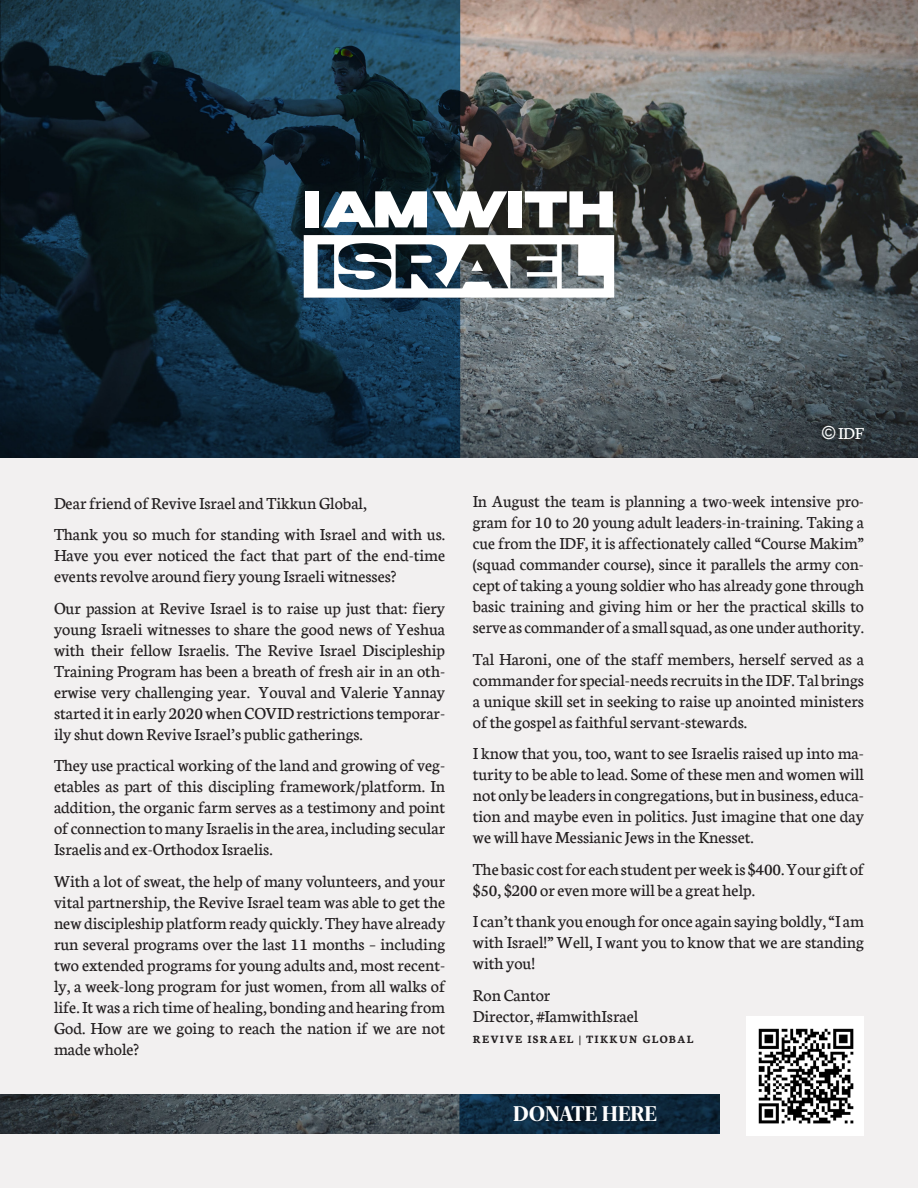
<style>
.page{position:relative;width:918px;height:1188px;background:#f2f0f0}
.page>*{position:absolute;margin:0;border:0;box-sizing:border-box;transform-origin:0 0}
.t1{font:700 21px "New York Extra Large";color:#fff;scale:.95 1}
.t2{font:18px/21px "Neuton";color:#231f20;text-align:justify}
.t3{font:18px "Neuton";color:#fff}
.t4{font:700 12px "Neuton";letter-spacing:.1em;color:#231f20}
.s1{font-family:"Arial"}
</style>
<div class="page">
<img style="left:0;top:0;width:918px;height:458px">
<img style="left:0;top:0;width:1px;height:298px">
<div style="left:747px;top:1016px;width:117px;height:119px;background:#fff"></div>
<img style="left:758px;top:1028px;width:96px;height:96px">
<svg style="left:304px;top:235px;width:310px;height:63px"></svg>
<div style="left:305px;top:191px;width:14px;height:36px;background:#fff"></div>
<svg style="left:323px;top:191px;width:184px;height:36px"></svg>
<div style="left:509px;top:191px;width:13px;height:36px;background:#fff"></div>
<svg style="left:525px;top:191px;width:88px;height:36px"></svg>
<img style="left:0;top:1094px;width:720px;height:40px">
<p class="t2" style="left:54px;top:492px;width:314px">Dear friend of Revive Israel and Tikkun Global,</p>
<p class="t2" style="left:54px;top:524px;width:393px">Thank you so much for standing with Israel and with us.<br>Have you ever noticed the fact that part of the end-time events revolve around fiery young Israeli witnesses?</p>
<p class="t2" style="left:54px;top:597px;width:393px">Our passion at Revive Israel is to raise up just that: fiery young Israeli witnesses to share the good news of Yeshua with their fellow Israelis. The Revive Israel Discipleship Training Program has been a breath of fresh air in an oth&shy;erwise very challenging year. Youval and Valerie Yannay started it in early 2020 when COVID restrictions temporar&shy;ily shut down Revive Israel’s public gatherings.</p>
<p class="t2" style="left:54px;top:755px;width:393px">They use practical working of the land and growing of veg&shy;etables as part of this discipling framework/platform. In addition, the organic farm serves as a testimony and point of connection to many Israelis in the area, including secular Israelis and ex-Orthodox Israelis.</p>
<p class="t2" style="left:54px;top:870px;width:393px">With a lot of sweat, the help of many volunteers, and your vital partnership, the Revive Israel team was able to get the new discipleship platform ready quickly. They have already run several programs over the last 11 months – including two extended programs for young adults and, most recent&shy;ly, a week-long program for just women, from all walks of life. It was a rich time of healing, bonding and hearing from God. How are we going to reach the nation if we are not made whole?</p>
<p class="t3" style="left:822px;top:424px;width:43px"><span class="s1">©</span> IDF</p>
<p class="t2" style="left:473px;top:491px;width:393px">In August the team is planning a two-week intensive pro&shy;gram for 10 to 20 young adult leaders-in-training. Taking a cue from the IDF, it is affectionately called “Course Makim” (squad commander course), since it parallels the army con&shy;cept of taking a young soldier who has already gone through basic training and giving him or her the practical skills to serve as commander of a small squad, as one under authority.</p>
<p class="t2" style="left:473px;top:648px;width:393px">Tal Haroni, one of the staff members, herself served as a commander for special-needs recruits in the IDF. Tal brings a unique skill set in seeking to raise up anointed ministers of the gospel as faithful servant-stewards.</p>
<p class="t2" style="left:473px;top:743px;width:393px">I know that you, too, want to see Israelis raised up into ma&shy;turity to be able to lead. Some of these men and women will not only be leaders in congregations, but in business, educa&shy;tion and maybe even in politics. Just imagine that one day we will have Messianic Jews in the Knesset.</p>
<p class="t2" style="left:473px;top:858px;width:393px">The basic cost for each student per week is $400. Your gift of $50, $200 or even more will be a great help.</p>
<p class="t2" style="left:473px;top:911px;width:393px">I can’t thank you enough for once again saying boldly, “I am with Israel!” Well, I want you to know that we are standing with you!</p>
<p class="t2" style="left:473px;top:984px;width:79px">Ron Cantor</p>
<p class="t2" style="left:473px;top:1005px;width:167px">Director, #IamwithIsrael</p>
<p class="t4" style="left:473px;top:1032px;width:222px">REVIVE ISRAEL | TIKKUN GLOBAL</p>
<p class="t1" style="left:513px;top:1101px;width:153px">DONATE HERE</p>
</div>
